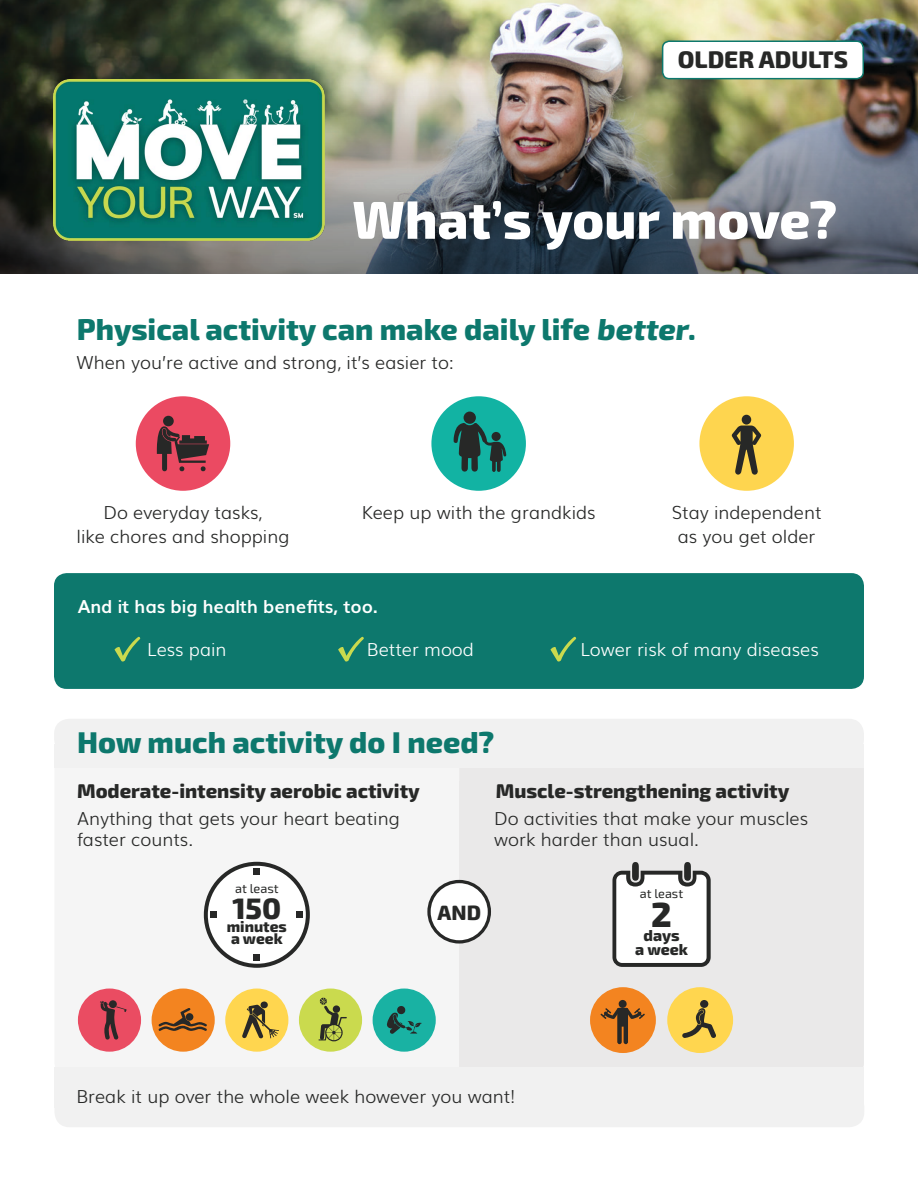
<style>
.page{position:relative;width:918px;height:1188px;background:#fff}
.page>*{position:absolute;margin:0;border:0;box-sizing:border-box;transform-origin:0 0}
.t1{font:800 53.4px "Exo 2";color:#fff}
.t2{font:800 34.95px "Exo 2";color:#272827}
.t3{font:800 30px "Exo 2";color:#0d786d}
.t4{font:800 29.55px "Exo 2";color:#272827}
.t5{font:800 24px "Exo 2";color:#272827}
.t6{font:800 20.7px "Exo 2";color:#272827}
.t7{font:800 19.95px "Exo 2";color:#272827}
.t8{font:300 18px/21px "Muli";color:#272827}
.t9{font:300 18px "Muli";color:#fff}
.t10{font:700 18px "Muli";color:#fff}
.t11{font:800 15.75px/13.6px "Exo 2";letter-spacing:-.005em;color:#272827;text-align:center}
.t12{font:800 15.3px/12.3px "Exo 2";color:#272827}
.t13{font:12.75px "Exo 2";color:#272827}
.t14{font:12.6px "Exo 2";color:#272827}
</style>
<div class="page">
<div style="left:54px;top:753px;width:405px;height:323px;background:#f5f5f5;border-radius:13px"></div>
<div style="left:459px;top:738px;width:405px;height:338px;background:#eae9e9;border-radius:13px"></div>
<div style="left:54px;top:1068px;width:810px;height:40px;background:#f1f1f1"></div>
<div style="left:54px;top:1092px;width:810px;height:35px;background:#f1f1f1;border-radius:15px"></div>
<div style="left:54px;top:744px;width:810px;height:23px;background:#f1f1f1"></div>
<div style="left:54px;top:719px;width:810px;height:35px;background:#f1f1f1;border-radius:15px"></div>
<svg style="left:204px;top:862px;width:106px;height:106px"></svg>
<div style="left:253px;top:955px;width:7px;height:6px;background:#272827"></div>
<div style="left:253px;top:869px;width:7px;height:6px;background:#272827"></div>
<div style="left:210px;top:912px;width:7px;height:6px;background:#272827"></div>
<div style="left:296px;top:912px;width:7px;height:6px;background:#272827"></div>
<svg style="left:612px;top:862px;width:99px;height:105px;background:#d7d7d7"></svg>
<div style="left:225px;top:989px;width:63px;height:63px;background:#ffd64f;border-radius:50%"></div>
<div style="left:152px;top:989px;width:63px;height:63px;background:#f38420;border-radius:50%"></div>
<div style="left:78px;top:989px;width:63px;height:63px;background:#ea4c62;border-radius:50%"></div>
<div style="left:299px;top:989px;width:63px;height:63px;background:#cada4e;border-radius:50%"></div>
<div style="left:373px;top:989px;width:63px;height:63px;background:#19b2a3;border-radius:50%"></div>
<svg style="left:158px;top:1008px;width:49px;height:23px"></svg>
<svg style="left:387px;top:1006px;width:35px;height:28px"></svg>
<svg style="left:318px;top:998px;width:29px;height:43px"></svg>
<div style="left:667px;top:987px;width:66px;height:66px;background:#ffd64f;border-radius:50%"></div>
<div style="left:590px;top:987px;width:66px;height:66px;background:#f38420;border-radius:50%"></div>
<svg style="left:601px;top:1000px;width:44px;height:44px"></svg>
<div style="left:429px;top:882px;width:60px;height:60px;background:#fff;border-radius:50%"></div>
<div style="left:427px;top:880px;width:64px;height:64px;border:3px solid #272827;border-radius:50%"></div>
<img style="left:0;top:0;width:918px;height:273px">
<div style="left:136px;top:396px;width:94px;height:95px;background:#eb4a62;border-radius:50%"></div>
<div style="left:431px;top:396px;width:95px;height:95px;background:#12b3a3;border-radius:50%"></div>
<div style="left:699px;top:396px;width:95px;height:95px;background:#fed54f;border-radius:50%"></div>
<div style="left:54px;top:573px;width:810px;height:116px;background:#0d786d;border-radius:13px"></div>
<svg style="left:454px;top:423px;width:52px;height:49px"></svg>
<div style="left:464px;top:412px;width:12px;height:12px;background:#272827;border-radius:50%"></div>
<div style="left:492px;top:432px;width:9px;height:9px;background:#272827;border-radius:50%"></div>
<div style="left:663px;top:41px;width:200px;height:38px;background:#fff;border-radius:7px"></div>
<div style="left:662px;top:40px;width:202px;height:39px;border:2px solid #0d786d;border-radius:7px"></div>
<div style="left:742px;top:415px;width:9px;height:10px;background:#272827;border-radius:50%"></div>
<svg style="left:732px;top:426px;width:29px;height:49px"></svg>
<div style="left:163px;top:416px;width:11px;height:10px;background:#272827;border-radius:50%"></div>
<svg style="left:157px;top:426px;width:52px;height:46px"></svg>
<div style="left:700px;top:1000px;width:8px;height:8px;background:#282828;border-radius:50%"></div>
<svg style="left:682px;top:1008px;width:34px;height:30px"></svg>
<svg style="left:100px;top:1001px;width:27px;height:39px"></svg>
<svg style="left:242px;top:1001px;width:37px;height:38px"></svg>
<svg style="left:550px;top:637px;width:26px;height:25px"></svg>
<svg style="left:114px;top:637px;width:26px;height:25px"></svg>
<svg style="left:338px;top:637px;width:26px;height:25px"></svg>
<img style="left:53px;top:79px;width:272px;height:161px">
<p class="t5" style="left:678px;top:41px;width:172px">OLDER ADULTS</p>
<h1 class="t1" style="left:352px;top:178px;width:486px">What’s your move?</h1>
<h2 class="t3" style="left:77px;top:306px;width:620px">Physical activity can make daily life better.</h2>
<p class="t8" style="left:76px;top:351px;width:379px">When you’re active and strong, it’s easier to:</p>
<p class="t8" style="left:76px;top:500px;width:215px;line-height:24px;text-align:center">Do everyday tasks,<br>like chores and shopping</p>
<p class="t8" style="left:362px;top:501px;width:235px">Keep up with the grandkids</p>
<p class="t8" style="left:672px;top:500px;width:151px;line-height:24px;text-align:center">Stay independent as you get older</p>
<p class="t10" style="left:78px;top:592px;width:302px">And it has big health benefits, too.</p>
<p class="t9" style="left:147px;top:636px;width:81px">Less pain</p>
<p class="t9" style="left:367px;top:636px;width:109px">Better mood</p>
<p class="t9" style="left:580px;top:636px;width:240px">Lower risk of many diseases</p>
<h2 class="t3" style="left:77px;top:719px;width:419px">How much activity do I need?</h2>
<h3 class="t7" style="left:77px;top:775px;width:344px">Moderate-intensity aerobic activity</h3>
<h3 class="t7" style="left:496px;top:775px;width:295px">Muscle-strengthening activity</h3>
<p class="t8" style="left:77px;top:806px;width:324px">Anything that gets your heart beating faster counts.</p>
<p class="t13" style="left:235px;top:880px;width:45px">at least</p>
<p class="t4" style="left:232px;top:885px;width:50px">150</p>
<p class="t12" style="left:227px;top:919px;width:62px">minutes a week</p>
<p class="t8" style="left:494px;top:806px;width:315px">Do activities that make your muscles work harder than usual.</p>
<p class="t6" style="left:438px;top:896px;width:45px">AND</p>
<p class="t14" style="left:640px;top:885px;width:45px">at least</p>
<p class="t2" style="left:651px;top:888px;width:22px">2</p>
<p class="t11" style="left:635px;top:928px;width:54px">days<br>a week</p>
<p class="t8" style="left:76px;top:1085px;width:440px">Break it up over the whole week however you want!</p>
</div>
